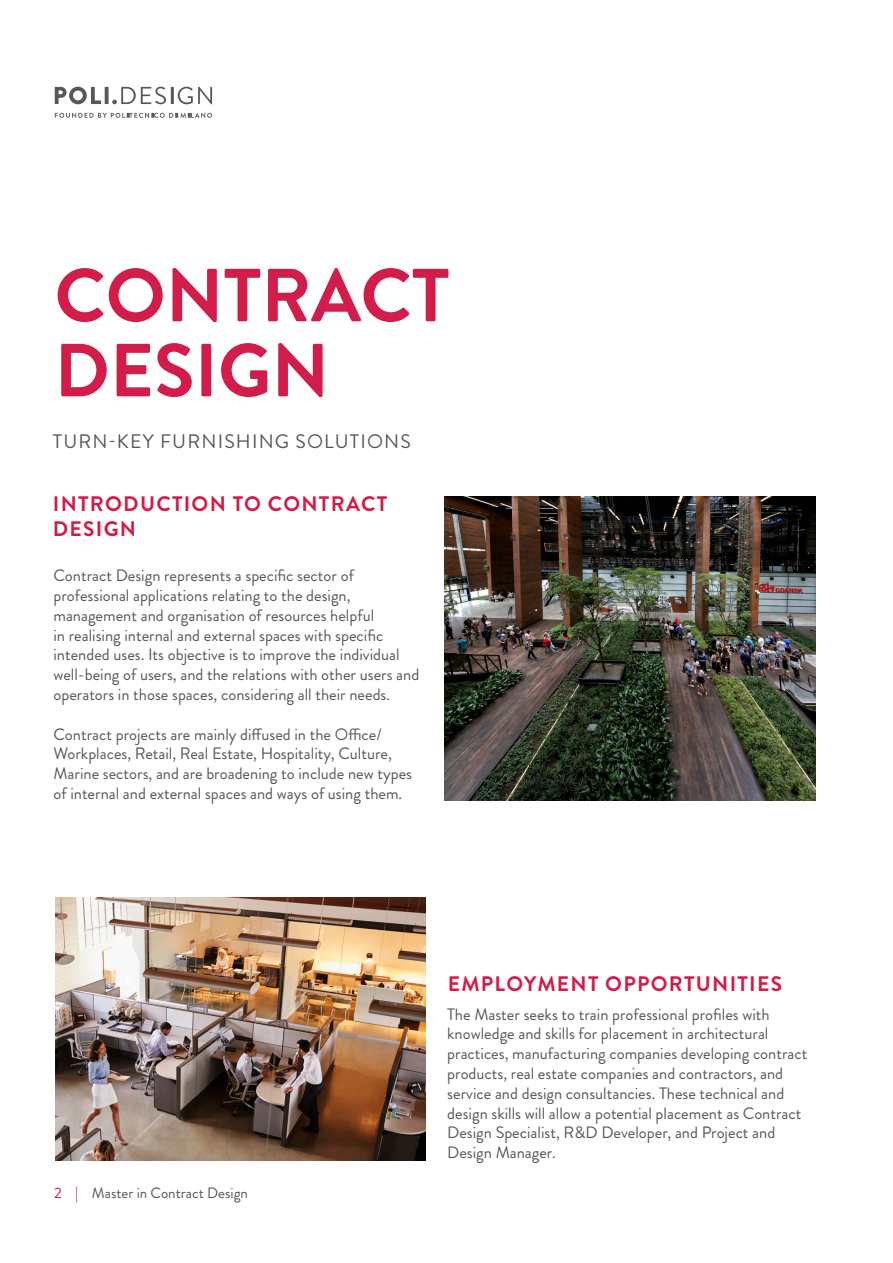
<style>
.page{position:relative;width:893px;height:1263px;background:#fff}
.page>*{position:absolute;margin:0;border:0;box-sizing:border-box;transform-origin:0 0}
.t1{font:700 75px/75px "Brandon Grotesque";color:#d21c49}
.Titolo{font:700 21px/25.2px "Brandon Grotesque";letter-spacing:.06em;color:#d21c49}
.Titolo-2{font:19.5px "Brandon Grotesque";letter-spacing:.06em;color:#57585a}
.t2{font:16.5px/19.8px "Brandon Grotesque";color:#57585a}
.t3{font:15px "Brandon Grotesque";color:#57585a}
.s1{color:#d21c49}
</style>
<div class="page">
<svg style="left:55px;top:113px;width:157px;height:5px"></svg>
<svg style="left:55px;top:87px;width:46px;height:17px"></svg>
<svg style="left:105px;top:87px;width:4px;height:17px"></svg>
<svg style="left:112px;top:87px;width:54px;height:17px"></svg>
<hr style="left:171px;top:87px;width:3px;height:17px;background:#57585a">
<svg style="left:178px;top:87px;width:34px;height:17px"></svg>
<img style="left:444px;top:496px;width:371px;height:305px">
<img style="left:55px;top:897px;width:370px;height:263px">
<p class="t1" style="left:54px;top:259px;width:396px">CONTRACT<br>DESIGN</p>
<p class="Titolo-2" style="left:53px;top:428px;width:359px">TURN-KEY FURNISHING SOLUTIONS</p>
<p class="Titolo" style="left:53px;top:492px;width:336px">INTRODUCTION TO CONTRACT<br>DESIGN</p>
<p class="t2" style="left:53px;top:566px;width:367px">Contract Design represents a specific sector of professional applications relating to the design, management and organisation of resources helpful<br>in realising internal and external spaces with specific intended uses. Its objective is to improve the individual well-being of users, and the relations with other users and operators in those spaces, considering all their needs.</p>
<p class="t2" style="left:53px;top:724px;width:360px">Contract projects are mainly diffused in the Office/ Workplaces, Retail, Real Estate, Hospitality, Culture, Marine sectors, and are broadening to include new types of internal and external spaces and ways of using them.</p>
<p class="t3" style="left:54px;top:1183px;width:195px"><span class="s1">2 |</span> Master in Contract Design</p>
<p class="Titolo" style="left:448px;top:971px;width:336px">EMPLOYMENT OPPORTUNITIES</p>
<p class="t2" style="left:447px;top:1004px;width:362px">The Master seeks to train professional profiles with knowledge and skills for placement in architectural practices, manufacturing companies developing contract products, real estate companies and contractors, and service and design consultancies. These technical and design skills will allow a potential placement as Contract Design Specialist, R&amp;D Developer, and Project and Design Manager.</p>
</div>
